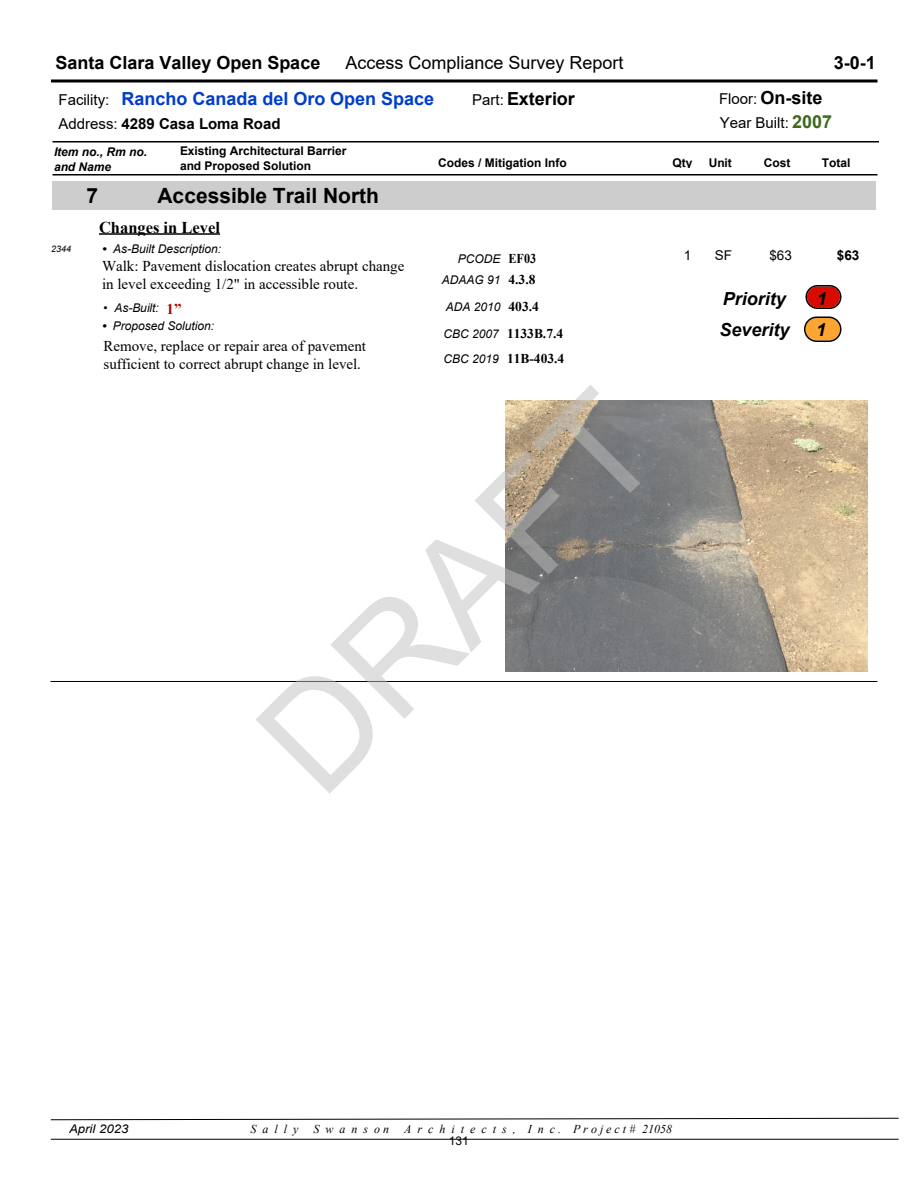
<style>
.page{position:relative;width:918px;height:1188px;background:#fff}
.page>*{position:absolute;margin:0;border:0;box-sizing:border-box;transform-origin:0 0}
.t1{font:146.4px "Arial";color:rgb(191 191 191/.5)}
.t2{font:700 21px "Arial";color:#000}
.t3{font:700 18px "Arial";color:#000}
.t4{font:700 18px/22.5px "Arial";color:#003dcc}
.t5{font:18px "Arial";color:#000}
.t6{font:italic 700 18px "Arial";color:#000}
.t7{font:700 16.5px "Times New Roman";color:#000}
.t8{font:15px/18px "Times New Roman";color:#000}
.t9{font:700 15px "Arial";color:#000}
.t10{font:15px "Arial";color:#000}
.t11{font:700 15px "Times New Roman";color:#a40800}
.t12{font:700 13.5px "Times New Roman";color:#000}
.t13{font:13.5px "Arial";color:#000}
.t14{font:700 13.5px "Arial";color:#000}
.t15{font:700 12px/15px "Arial";color:#000}
.t16{font:italic 12px/21px "Arial";color:#000;text-align:right}
.t17{font:italic 12px "Times New Roman";color:#000}
.t18{font:italic 700 12px/15px "Arial";color:#000}
.t19{font:italic 12px "Arial";color:#000;scale:1.1 1}
.t20{font:12px "Arial";color:#000}
.t21{font:italic 9px "Arial";color:#000}
.s1{font-weight:400;font-size:15px}
.s2{font-weight:400}
.s3{font-weight:700;font-size:18px;color:#3f691e}
.s4{font-weight:700}
.s5{font-family:"Times New Roman";font-weight:700;font-style:normal;font-size:13.5px}
.s6{font-family:"Arial";font-weight:400;font-style:italic;font-size:12px}
</style>
<div class="page">
<hr style="left:52px;top:174px;width:826px;height:2px;background:#000">
<hr style="left:51px;top:80px;width:827px;height:2px;background:#000">
<hr style="left:52px;top:141px;width:827px;height:1px;background:#000">
<div style="left:52px;top:181px;width:824px;height:29px;background:#cdcdcd"></div>
<hr style="left:99px;top:233px;width:121px;height:2px;background:#000">
<img style="left:506px;top:401px;width:361px;height:271px">
<hr style="left:51px;top:681px;width:826px;height:1px;background:#000">
<svg style="left:804px;top:316px;width:38px;height:26px"></svg>
<svg style="left:806px;top:285px;width:36px;height:24px"></svg>
<svg style="left:50px;top:1118px;width:849px;height:2px"></svg>
<hr style="left:51px;top:1139px;width:848px;height:1px;background:#000">
<p class="t3" style="left:56px;top:56px;width:266px">Santa Clara Valley Open Space</p>
<p class="t5" style="left:345px;top:56px;width:279px">Access Compliance Survey Report</p>
<p class="t3" style="left:834px;top:56px;width:44px">3-0-1</p>
<p class="t3" style="left:719px;top:90px;width:105px"><span class="s1">Floor:</span> On-site</p>
<p class="t4" style="left:122px;top:89px;width:314px">Rancho Canada del Oro Open Space<br>Preserve</p>
<p class="t3" style="left:472px;top:92px;width:104px"><span class="s1">Part:</span> Exterior</p>
<p class="t10" style="left:59px;top:94px;width:52px">Facility:</p>
<p class="t9" style="left:58px;top:118px;width:224px"><span class="s2">Address:</span> 4289 Casa Loma Road</p>
<p class="t10" style="left:720px;top:117px;width:114px">Year Built: <span class="s3">2007</span></p>
<p class="t18" style="left:54px;top:145px;width:95px">Item no., Rm no. and Name</p>
<p class="t15" style="left:180px;top:144px;width:168px">Existing Architectural Barrier and Proposed Solution</p>
<p class="t21" style="left:51px;top:245px;width:22px">2344</p>
<h2 class="t2" style="left:86px;top:187px;width:13px">7</h2>
<h2 class="t2" style="left:158px;top:187px;width:223px">Accessible Trail North</h2>
<p class="t7" style="left:99px;top:221px;width:122px">Changes in Level</p>
<p class="t16" style="left:102px;top:239px;width:120px"><span class="s4">•</span> As-Built Description:</p>
<p class="t8" style="left:102px;top:258px;width:304px">Walk: Pavement dislocation creates abrupt change in level exceeding 1/2" in accessible route.</p>
<p class="t16" style="left:104px;top:298px;width:57px">• As-Built:</p>
<p class="t11" style="left:166px;top:303px;width:16px">1”</p>
<p class="t16" style="left:102px;top:316px;width:114px"><span class="s4">•</span> Proposed Solution:</p>
<p class="t8" style="left:104px;top:338px;width:264px">Remove, replace or repair area of pavement sufficient to correct abrupt change in level.</p>
<p class="t15" style="left:438px;top:156px;width:130px">Codes / Mitigation Info</p>
<p class="t15" style="left:672px;top:156px;width:21px">Qty</p>
<p class="t15" style="left:709px;top:156px;width:25px">Unit</p>
<p class="t15" style="left:764px;top:156px;width:28px">Cost</p>
<p class="t15" style="left:822px;top:156px;width:30px">Total</p>
<p class="t16" style="left:442px;top:249px;width:96px">PCODE <span class="s5">EF03<br></span>ADAAG 91 <span class="s5">4.3.8</span></p>
<p class="t16" style="left:446px;top:297px;width:95px">ADA 2010 <span class="s5">403.4</span></p>
<p class="t12" style="left:444px;top:328px;width:121px"><span class="s6">CBC 2007</span> 1133B.7.4</p>
<p class="t12" style="left:444px;top:354px;width:122px"><span class="s6">CBC 2019</span> 11B-403.4</p>
<p class="t13" style="left:684px;top:250px;width:9px">1</p>
<p class="t13" style="left:715px;top:250px;width:19px">SF</p>
<p class="t13" style="left:769px;top:250px;width:24px">$63</p>
<p class="t14" style="left:837px;top:250px;width:24px">$63</p>
<p class="t6" style="left:723px;top:291px;width:64px">Priority</p>
<p class="t6" style="left:817px;top:291px;width:12px">1</p>
<p class="t6" style="left:719px;top:323px;width:72px">Severity</p>
<p class="t6" style="left:816px;top:323px;width:12px">1</p>
<h1 class="t1" style="left:214px;top:694px;width:489px;rotate:-45deg">DRAFT</h1>
<p class="t19" style="left:69px;top:1124px;width:55px">April 2023</p>
<p class="t17" style="left:250px;top:1124px;width:140px">S a l l y S w a n s o n</p>
<p class="t17" style="left:404px;top:1124px;width:269px">A r c h i t e c t s , I n c . P r o j e c t # 21058</p>
<p class="t20" style="left:449px;top:1132px;width:22px">131</p>
</div>
